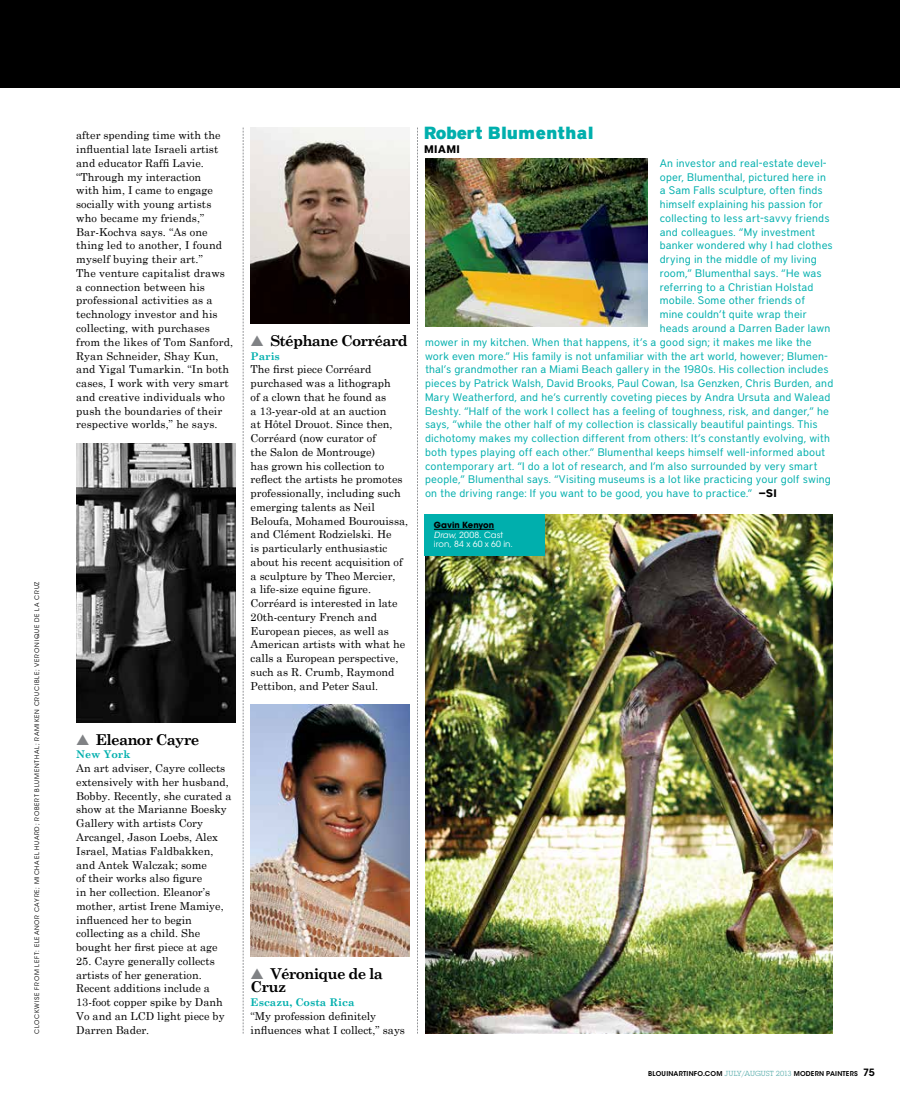
<style>
.page{position:relative;width:900px;height:1103px;background:#fff}
.page>*{position:absolute;margin:0;border:0;box-sizing:border-box;transform-origin:0 0}
.t1{font:900 17.5px "District";letter-spacing:-.005em;color:#00afad}
.t2{font:700 15px/13.8px "Century Schoolbook";letter-spacing:-.05em;color:#000}
.t3{font:11px/13.8px "Century Schoolbook";color:#000}
.t4{font:11px "District";letter-spacing:.015em;color:#00afad}
.t5{font:700 11px "District";color:#000}
.t6{font:700 10.62px "Century Schoolbook";color:#00afad}
.t7{font:8.5px/9px "ITC Avant Garde Std";letter-spacing:.02em;color:#fff}
.t8{font:600 6.62px "ITC Avant Garde Std";letter-spacing:.03em;color:#000}
.t9{font:6.25px "ITC Avant Garde Std";letter-spacing:.125em;color:#000}
.s1{color:#808285}
.s2{font-weight:700;color:#000}
.s3{font-style:italic}
.s4{font-family:"Lubalin Graph Std";font-weight:400;font-size:7.25px;color:#58acaa}
.s5{font-size:10px}
</style>
<div class="page">
<img style="left:425px;top:514px;width:407px;height:519px">
<svg style="left:417px;top:128px;width:1px;height:905px"></svg>
<svg style="left:243px;top:128px;width:1px;height:905px"></svg>
<img style="left:76px;top:443px;width:160px;height:279px">
<div style="left:425px;top:514px;width:120px;height:41px;background:#00afad"></div>
<hr style="left:434px;top:529px;width:60px;height:1px;background:#000">
<div style="left:0;top:0;width:900px;height:88px;background:#000"></div>
<img style="left:425px;top:159px;width:223px;height:167px">
<img style="left:251px;top:128px;width:159px;height:195px">
<img style="left:251px;top:704px;width:159px;height:252px">
<p class="t9" style="left:33px;top:1034px;width:454px;rotate:-90deg">Clockwise from left: Eleanor Cayre; Michael Huard; Robert Blumenthal; Ramiken Crucible; veronique de la cruz</p>
<p class="t3" style="left:76px;top:128px;width:158px">after spending time with the influential late Israeli artist and educator Raffi Lavie. “Through my interaction<br>with him, I came to engage socially with young artists who became my friends,”<br>Bar-Kochva says. “As one thing led to another, I found myself buying their art.”<br>The venture capitalist draws a connection between his professional activities as a technology investor and his collecting, with purchases from the likes of Tom Sanford,<br>Ryan Schneider, Shay Kun, and Yigal Tumarkin. “In both cases, I work with very smart and creative individuals who push the boundaries of their respective worlds,” he says.</p>
<h2 class="t2" style="left:76px;top:732px;width:125px"><span class="s1">▲</span> Eleanor Cayre</h2>
<p class="t6" style="left:76px;top:748px;width:56px">New York</p>
<p class="t3" style="left:76px;top:761px;width:157px">An art adviser, Cayre collects extensively with her husband,<br>Bobby. Recently, she curated a show at the Marianne Boesky<br>Gallery with artists Cory<br>Arcangel, Jason Loebs, Alex<br>Israel, Matias Faldbakken, and Antek Walczak; some<br>of their works also figure<br>in her collection. Eleanor’s mother, artist Irene Mamiye, influenced her to begin collecting as a child. She bought her first piece at age</p>
<p class="t3" style="left:76px;top:953px;width:150px">25. Cayre generally collects artists of her generation.<br>Recent additions include a<br>13-foot copper spike by Danh<br>Vo and an LCD light piece by<br>Darren Bader.</p>
<h2 class="t2" style="left:251px;top:333px;width:159px"><span class="s1">▲</span> Stéphane Corréard</h2>
<p class="t6" style="left:251px;top:349px;width:31px">Paris</p>
<p class="t3" style="left:251px;top:362px;width:159px">The first piece Corréard purchased was a lithograph<br>of a clown that he found as<br>a 13-year-old at an auction<br>at Hôtel Drouot. Since then,<br>Corréard (now curator of<br>the Salon de Montrouge)<br>has grown his collection to reflect the artists he promotes professionally, including such emerging talents as Neil<br>Beloufa, Mohamed Bourouissa, and Clément Rodzielski. He<br>is particularly enthusiastic about his recent acquisition of a sculpture by Theo Mercier,<br>a life-size equine figure.<br>Corréard is interested in late<br>20th-century French and<br>European pieces, as well as<br>American artists with what he calls a European perspective, such as R. Crumb, Raymond<br>Pettibon, and Peter Saul.</p>
<h1 class="t1" style="left:424px;top:122px;width:171px">Robert Blumenthal</h1>
<p class="t5" style="left:424px;top:142px;width:30px">Miami</p>
<p class="t4" style="left:660px;top:157px;width:169px">An investor and real-estate devel-</p>
<p class="t4" style="left:660px;top:170px;width:168px">oper, Blumenthal, pictured here in</p>
<p class="t4" style="left:660px;top:184px;width:164px">a Sam Falls sculpture, often finds</p>
<p class="t4" style="left:660px;top:198px;width:165px">himself explaining his passion for</p>
<p class="t4" style="left:660px;top:212px;width:171px">collecting to less art-savvy friends</p>
<p class="t4" style="left:660px;top:225px;width:157px">and colleagues. “My investment</p>
<p class="t4" style="left:660px;top:239px;width:174px">banker wondered why I had clothes</p>
<p class="t4" style="left:660px;top:253px;width:159px">drying in the middle of my living</p>
<p class="t4" style="left:660px;top:267px;width:163px">room,” Blumenthal says. “He was</p>
<p class="t4" style="left:660px;top:280px;width:155px">referring to a Christian Holstad</p>
<p class="t4" style="left:660px;top:294px;width:147px">mobile. Some other friends of</p>
<p class="t4" style="left:660px;top:308px;width:149px">mine couldn’t quite wrap their</p>
<p class="t4" style="left:660px;top:322px;width:172px">heads around a Darren Bader lawn</p>
<p class="t4" style="left:425px;top:335px;width:388px">mower in my kitchen. When that happens, it’s a good sign; it makes me like the</p>
<p class="t4" style="left:425px;top:349px;width:405px">work even more.” His family is not unfamiliar with the art world, however; Blumen-</p>
<p class="t4" style="left:425px;top:363px;width:405px">thal’s grandmother ran a Miami Beach gallery in the 1980s. His collection includes</p>
<p class="t4" style="left:425px;top:377px;width:410px">pieces by Patrick Walsh, David Brooks, Paul Cowan, Isa Genzken, Chris Burden, and</p>
<p class="t4" style="left:425px;top:390px;width:407px">Mary Weatherford, and he’s currently coveting pieces by Andra Ursuta and Walead</p>
<p class="t4" style="left:425px;top:404px;width:405px">Beshty. “Half of the work I collect has a feeling of toughness, risk, and danger,” he</p>
<p class="t4" style="left:425px;top:418px;width:394px">says, “while the other half of my collection is classically beautiful paintings. This</p>
<p class="t4" style="left:425px;top:432px;width:406px">dichotomy makes my collection different from others: It’s constantly evolving, with</p>
<p class="t4" style="left:425px;top:445px;width:402px">both types playing off each other.” Blumenthal keeps himself well-informed about</p>
<p class="t4" style="left:425px;top:459px;width:394px">contemporary art. “I do a lot of research, and I’m also surrounded by very smart</p>
<p class="t4" style="left:425px;top:473px;width:407px">people,” Blumenthal says. “Visiting museums is a lot like practicing your golf swing</p>
<p class="t4" style="left:425px;top:487px;width:353px">on the driving range: If you want to be good, you have to practice.” <span class="s2">—SI</span></p>
<p class="t7" style="left:434px;top:521px;width:81px"><span class="s2">Gavin Kenyon<br></span><span class="s3">Draw</span>, 2008. Cast iron, 84 x 60 x 60 in.</p>
<h2 class="t2" style="left:251px;top:966px;width:134px"><span class="s1">▲</span> Véronique de la<br>Cruz</h2>
<p class="t6" style="left:251px;top:995px;width:105px">Escazu, Costa Rica</p>
<p class="t3" style="left:251px;top:1008px;width:156px">“My profession definitely influences what I collect,” says</p>
<p class="t8" style="left:648px;top:1069px;width:228px">BLOUINARTINFO.COM <span class="s4">JULY/AUGUST 2013</span> MODERN PAINTERS <span class="s5">75</span></p>
</div>
